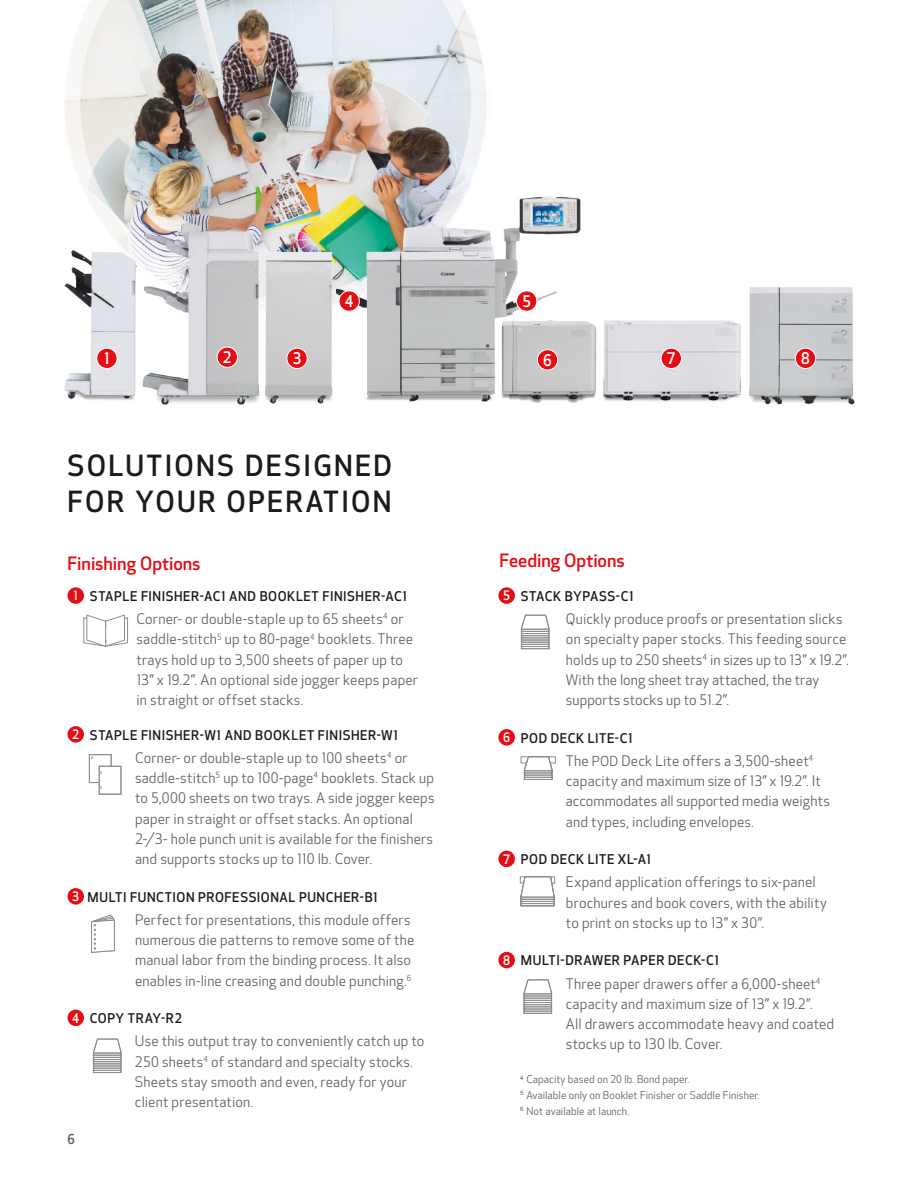
<style>
.page{position:relative;width:918px;height:1188px;background:#fff}
.page>*{position:absolute;margin:0;border:0;box-sizing:border-box;transform-origin:0 0}
.t1{font:500 28.5px/36px "Optic Sans 301";letter-spacing:.08em;color:#1c1b1a}
.t2{font:500 18px "Optic Sans 301";color:#e50d15}
.t3{font:500 15.75px "Optic Sans 301";color:#fff}
.t4{font:14.25px/20.2px "Optic Sans 201";letter-spacing:.01em;color:#5f6160}
.t5{font:500 13.5px "Optic Sans 301";color:#5f6160}
.t6{font:500 13.2px "Optic Sans 301";letter-spacing:.045em;color:#1c1b1a}
.t7{font:10.5px/15.8px "Optic Sans 201";letter-spacing:.005em;color:#5f6160}
.s1{font-size:12.75px;color:#fff}
.s2{font-size:13.5px}
</style>
<div class="page">
<img style="left:64px;top:0;width:422px;height:186px">
<img style="left:64px;top:186px;width:790px;height:219px">
<div style="left:339px;top:291px;width:20px;height:20px;background:#e50d15;border-radius:50%"></div>
<div style="left:339px;top:291px;width:21px;height:21px;border:1px solid #fff;border-radius:50%"></div>
<div style="left:517px;top:291px;width:20px;height:20px;background:#e50d15;border-radius:50%"></div>
<div style="left:516px;top:291px;width:21px;height:21px;border:1px solid #fff;border-radius:50%"></div>
<div style="left:537px;top:350px;width:21px;height:20px;background:#e50d15;border-radius:50%"></div>
<div style="left:537px;top:349px;width:21px;height:21px;border:1px solid #fff;border-radius:50%"></div>
<div style="left:97px;top:348px;width:20px;height:21px;background:#e50d15;border-radius:50%"></div>
<div style="left:96px;top:348px;width:21px;height:21px;border:1px solid #fff;border-radius:50%"></div>
<div style="left:661px;top:348px;width:20px;height:21px;background:#e50d15;border-radius:50%"></div>
<div style="left:661px;top:348px;width:21px;height:21px;border:1px solid #fff;border-radius:50%"></div>
<div style="left:217px;top:347px;width:20px;height:20px;background:#e50d15;border-radius:50%"></div>
<div style="left:217px;top:347px;width:21px;height:21px;border:1px solid #fff;border-radius:50%"></div>
<div style="left:795px;top:348px;width:21px;height:21px;background:#e50d15;border-radius:50%"></div>
<div style="left:795px;top:348px;width:21px;height:21px;border:1px solid #fff;border-radius:50%"></div>
<div style="left:287px;top:348px;width:20px;height:21px;background:#e50d15;border-radius:50%"></div>
<div style="left:286px;top:348px;width:22px;height:21px;border:1px solid #fff;border-radius:50%"></div>
<div style="left:498px;top:587px;width:17px;height:17px;background:#e50d15;border-radius:50%"></div>
<div style="left:498px;top:729px;width:17px;height:17px;background:#e50d15;border-radius:50%"></div>
<div style="left:498px;top:851px;width:17px;height:16px;background:#e50d15;border-radius:50%"></div>
<div style="left:498px;top:952px;width:17px;height:16px;background:#e50d15;border-radius:50%"></div>
<div style="left:68px;top:587px;width:16px;height:17px;background:#e50d15;border-radius:50%"></div>
<div style="left:68px;top:726px;width:16px;height:17px;background:#e50d15;border-radius:50%"></div>
<div style="left:67px;top:888px;width:17px;height:17px;background:#e50d15;border-radius:50%"></div>
<div style="left:67px;top:1010px;width:17px;height:16px;background:#e50d15;border-radius:50%"></div>
<svg style="left:520px;top:876px;width:35px;height:31px"></svg>
<div style="left:89px;top:754px;width:23px;height:29px;border:1px solid #8c8e8e"></div>
<svg style="left:90px;top:755px;width:4px;height:5px"></svg>
<div style="left:99px;top:766px;width:22px;height:28px;background:#fff"></div>
<div style="left:99px;top:766px;width:22px;height:29px;border:1px solid #8c8e8e"></div>
<div style="left:521px;top:756px;width:34px;height:7px;border:1px solid #8c8e8e"></div>
<svg style="left:523px;top:756px;width:30px;height:24px"></svg>
<svg style="left:83px;top:614px;width:45px;height:33px"></svg>
<svg style="left:520px;top:614px;width:30px;height:36px"></svg>
<svg style="left:91px;top:914px;width:24px;height:39px"></svg>
<svg style="left:523px;top:979px;width:30px;height:35px"></svg>
<svg style="left:92px;top:1038px;width:30px;height:35px"></svg>
<p class="t3" style="left:345px;top:292px;width:10px">4</p>
<p class="t3" style="left:522px;top:292px;width:10px">5</p>
<p class="t3" style="left:104px;top:350px;width:7px">1</p>
<p class="t3" style="left:223px;top:348px;width:10px">2</p>
<p class="t3" style="left:293px;top:350px;width:10px">3</p>
<p class="t3" style="left:543px;top:351px;width:10px">6</p>
<p class="t3" style="left:667px;top:350px;width:10px">7</p>
<p class="t3" style="left:801px;top:350px;width:10px">8</p>
<h1 class="t1" style="left:68px;top:448px;width:326px">SOLUTIONS DESIGNED<br>FOR YOUR OPERATION</h1>
<p class="t2" style="left:68px;top:553px;width:135px">Finishing Options</p>
<p class="t2" style="left:500px;top:550px;width:127px">Feeding Options</p>
<p class="t6" style="left:74px;top:589px;width:335px"><span class="s1">1</span> STAPLE FINISHER-AC1 AND BOOKLET FINISHER-AC1</p>
<p class="t4" style="left:136px;top:609px;width:283px">Corner- or double-staple up to 65 sheets<sup>4</sup> or saddle-stitch<sup>5</sup> up to 80-page<sup>4</sup> booklets. Three trays hold up to 3,500 sheets of paper up to 13” x 19.2”. An optional side jogger keeps paper in straight or offset stacks.</p>
<p class="t6" style="left:72px;top:727px;width:327px"><span class="s1">2</span> STAPLE FINISHER-W1 AND BOOKLET FINISHER-W1</p>
<p class="t4" style="left:135px;top:748px;width:301px">Corner- or double-staple up to 100 sheets<sup>4</sup> or saddle-stitch<sup>5</sup> up to 100-page<sup>4</sup> booklets. Stack up to 5,000 sheets on two trays. A side jogger keeps paper in straight or offset stacks. An optional 2-/3- hole punch unit is available for the finishers and supports stocks up to 110 lb. Cover.</p>
<p class="t6" style="left:72px;top:889px;width:307px"><span class="s1">3</span> MULTI FUNCTION PROFESSIONAL PUNCHER-B1</p>
<p class="t4" style="left:135px;top:910px;width:281px">Perfect for presentations, this module offers numerous die patterns to remove some of the manual labor from the binding process. It also enables in-line creasing and double punching.<sup>6</sup></p>
<p class="t6" style="left:72px;top:1011px;width:111px"><span class="s1">4</span> COPY TRAY-R2</p>
<p class="t4" style="left:135px;top:1032px;width:291px">Use this output tray to conveniently catch up to 250 sheets<sup>4</sup> of standard and specialty stocks.<br>Sheets stay smooth and even, ready for your client presentation.</p>
<p class="t5" style="left:68px;top:1132px;width:9px">6</p>
<p class="t6" style="left:503px;top:589px;width:132px"><span class="s1">5</span> STACK BYPASS-C1</p>
<p class="t4" style="left:566px;top:609px;width:284px">Quickly produce proofs or presentation slicks on specialty paper stocks. This feeding source holds up to 250 sheets<sup>4</sup> in sizes up to 13” x 19.2”.<br>With the long sheet tray attached, the tray supports stocks up to 51.2”.</p>
<p class="t6" style="left:503px;top:730px;width:131px"><span class="s1">6</span> POD DECK LITE-C1</p>
<p class="t4" style="left:566px;top:751px;width:266px">The <span class="s2">POD</span> Deck Lite offers a 3,500-sheet<sup>4 </sup>capacity and maximum size of 13” x 19.2”. It accommodates all supported media weights and types, including envelopes.</p>
<p class="t6" style="left:503px;top:852px;width:149px"><span class="s1">7</span> POD DECK LITE XL-A1</p>
<p class="t4" style="left:566px;top:873px;width:262px">Expand application offerings to six-panel brochures and book covers, with the ability to print on stocks up to 13” x 30”.</p>
<p class="t6" style="left:503px;top:953px;width:217px"><span class="s1">8</span> MULTI-DRAWER PAPER DECK-C1</p>
<p class="t4" style="left:566px;top:974px;width:270px">Three paper drawers offer a 6,000-sheet<sup>4 </sup>capacity and maximum size of 13” x 19.2”.<br>All drawers accommodate heavy and coated stocks up to 130 lb. Cover.</p>
<p class="t7" style="left:520px;top:1072px;width:241px"><sup>4</sup> Capacity based on 20 lb. Bond paper.<br><sup>5</sup> Available only on Booklet Finisher or Saddle Finisher.<br><sup>6</sup> Not available at launch.</p>
</div>
